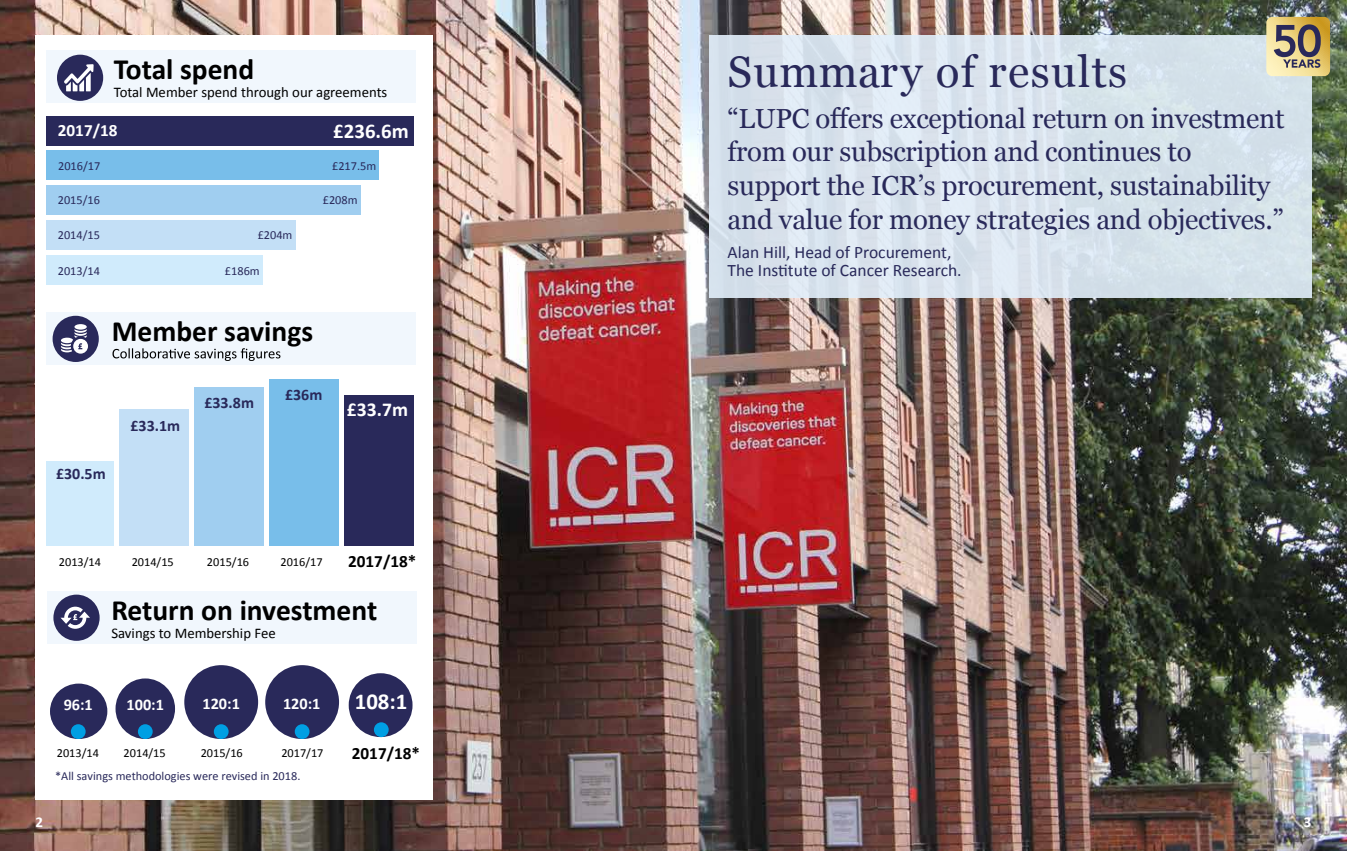
<style>
.page{position:relative;width:1347px;height:851px;background:#fff}
.page>*{position:absolute;margin:0;border:0;box-sizing:border-box;transform-origin:0 0}
.t1{font:44.12px "Georgia";letter-spacing:.03em;color:#29295a}
.t2{font:700 29.5px "Calibri";color:#000}
.t3{font:27.5px/33.8px "Georgia";letter-spacing:-.01em;color:#29295a}
.t4{font:700 22.75px "Calibri";color:#fff}
.t5{font:700 20.88px "Calibri";color:#fff}
.t6{font:700 19.62px "Calibri";color:#fff}
.t7{font:17.5px/17.5px "Calibri";color:#29295a}
.t8{font:700 17.25px "Calibri";color:#000}
.t9{font:700 17.25px "Calibri";color:#fff}
.t10{font:700 16.25px "Calibri";color:#fff}
.t11{font:700 16px "Calibri";color:#29295a}
.t12{font:700 15px "Calibri";color:#fff}
.t13{font:14.75px "Calibri";color:#000}
.t14{font:12.25px "Calibri";color:#29295a}
.t15{font:12.25px "Calibri";color:#000}
</style>
<div class="page">
<img style="left:0;top:0;width:1346px;height:850px">
<div style="left:709px;top:35px;width:602px;height:263px;background:linear-gradient(to right,#dae4ef,#d6e3eb)"></div>
<div style="left:36px;top:35px;width:395px;height:753px;background:#fff"></div>
<div style="left:46px;top:50px;width:370px;height:53px;background:#f1f7fd"></div>
<div style="left:57px;top:55px;width:46px;height:46px;background:#29295a;border-radius:50%"></div>
<div style="left:46px;top:312px;width:370px;height:52px;background:#f1f7fd"></div>
<div style="left:48px;top:591px;width:369px;height:52px;background:#f1f7fd"></div>
<div style="left:53px;top:316px;width:46px;height:46px;background:#29295a;border-radius:50%"></div>
<div style="left:53px;top:594px;width:47px;height:46px;background:#29295a;border-radius:50%"></div>
<svg style="left:112px;top:348px;width:168px;height:13px"></svg>
<div style="left:46px;top:116px;width:368px;height:29px;background:#29295a"></div>
<div style="left:46px;top:151px;width:333px;height:29px;background:#78beea"></div>
<div style="left:46px;top:185px;width:314px;height:30px;background:#a0cef0"></div>
<div style="left:46px;top:220px;width:250px;height:29px;background:#c3dff6"></div>
<div style="left:265px;top:665px;width:74px;height:73px;background:#29295a;border-radius:50%"></div>
<div style="left:295px;top:724px;width:14px;height:14px;background:#009fe3;border-radius:50%"></div>
<div style="left:184px;top:665px;width:74px;height:73px;background:#29295a;border-radius:50%"></div>
<div style="left:214px;top:724px;width:15px;height:14px;background:#009fe3;border-radius:50%"></div>
<div style="left:115px;top:678px;width:60px;height:60px;background:#29295a;border-radius:50%"></div>
<div style="left:138px;top:724px;width:15px;height:14px;background:#009fe3;border-radius:50%"></div>
<div style="left:50px;top:683px;width:57px;height:55px;background:#29295a;border-radius:50%"></div>
<div style="left:71px;top:724px;width:15px;height:14px;background:#009fe3;border-radius:50%"></div>
<div style="left:344px;top:395px;width:70px;height:151px;background:#29295a"></div>
<div style="left:269px;top:379px;width:70px;height:167px;background:#78beea"></div>
<div style="left:194px;top:387px;width:70px;height:159px;background:#a0cef0"></div>
<div style="left:119px;top:410px;width:70px;height:136px;background:#c3dff6"></div>
<div style="left:74px;top:324px;width:13px;height:5px;background:#fff;border-radius:50%"></div>
<svg style="left:61px;top:329px;width:27px;height:24px"></svg>
<svg style="left:61px;top:606px;width:29px;height:22px"></svg>
<svg style="left:64px;top:64px;width:30px;height:27px"></svg>
<div style="left:46px;top:255px;width:217px;height:30px;background:#d0ebfc"></div>
<div style="left:47px;top:461px;width:67px;height:85px;background:#d0ebfc"></div>
<div style="left:349px;top:673px;width:63px;height:64px;background:#29295a;border-radius:50%"></div>
<div style="left:374px;top:722px;width:15px;height:15px;background:#009fe3;border-radius:50%"></div>
<svg style="left:1266px;top:17px;width:64px;height:59px;background:#baa775"></svg>
<p class="t2" style="left:114px;top:50px;width:142px">Total spend</p>
<p class="t13" style="left:114px;top:82px;width:275px">Total Member spend through our agreements</p>
<p class="t9" style="left:58px;top:119px;width:61px">2017/18</p>
<p class="t5" style="left:333px;top:117px;width:77px">£236.6m</p>
<p class="t14" style="left:58px;top:158px;width:44px">2016/17</p>
<p class="t14" style="left:332px;top:158px;width:46px">£217.5m</p>
<p class="t14" style="left:58px;top:192px;width:44px">2015/16</p>
<p class="t14" style="left:58px;top:227px;width:44px">2014/15</p>
<p class="t14" style="left:58px;top:263px;width:44px">2013/14</p>
<p class="t14" style="left:225px;top:263px;width:36px">£186m</p>
<p class="t14" style="left:258px;top:227px;width:36px">£204m</p>
<p class="t14" style="left:323px;top:192px;width:36px">£208m</p>
<p class="t2" style="left:112px;top:312px;width:203px">Member savings</p>
<p class="t11" style="left:56px;top:463px;width:51px">£30.5m</p>
<p class="t11" style="left:130px;top:415px;width:51px">£33.1m</p>
<p class="t11" style="left:204px;top:393px;width:51px">£33.8m</p>
<p class="t11" style="left:285px;top:384px;width:39px">£36m</p>
<p class="t6" style="left:347px;top:397px;width:63px">£33.7m</p>
<p class="t15" style="left:59px;top:554px;width:44px">2013/14</p>
<p class="t15" style="left:132px;top:554px;width:44px">2014/15</p>
<p class="t15" style="left:207px;top:554px;width:44px">2015/16</p>
<p class="t15" style="left:280px;top:554px;width:44px">2016/17</p>
<p class="t8" style="left:348px;top:549px;width:70px">2017/18*</p>
<p class="t2" style="left:111px;top:591px;width:267px">Return on investment</p>
<p class="t13" style="left:111px;top:623px;width:166px">Savings to Membership Fee</p>
<p class="t10" style="left:283px;top:693px;width:39px">120:1</p>
<p class="t4" style="left:355px;top:687px;width:54px">108:1</p>
<p class="t15" style="left:281px;top:745px;width:44px">2017/17</p>
<p class="t14" style="left:55px;top:768px;width:247px">*All savings methodologies were revised in 2018.</p>
<p class="t10" style="left:202px;top:693px;width:39px">120:1</p>
<p class="t10" style="left:64px;top:694px;width:31px">96:1</p>
<p class="t10" style="left:127px;top:694px;width:39px">100:1</p>
<p class="t15" style="left:201px;top:745px;width:44px">2015/16</p>
<p class="t8" style="left:352px;top:741px;width:70px">2017/18*</p>
<p class="t15" style="left:57px;top:745px;width:44px">2013/14</p>
<p class="t15" style="left:124px;top:745px;width:44px">2014/15</p>
<h1 class="t1" style="left:727px;top:39px;width:401px">Summary of results</h1>
<p class="t3" style="left:727px;top:100px;width:558px">“LUPC offers exceptional return on investment from our subscription and continues to support the ICR’s procurement, sustainability and value for money strategies and objectives.”</p>
<p class="t7" style="left:727px;top:243px;width:236px">Alan Hill, Head of Procurement,<br>The Institute of Cancer Research.</p>
<p class="t12" style="left:35px;top:812px;width:9px">2</p>
<p class="t12" style="left:1303px;top:812px;width:9px">3</p>
</div>
